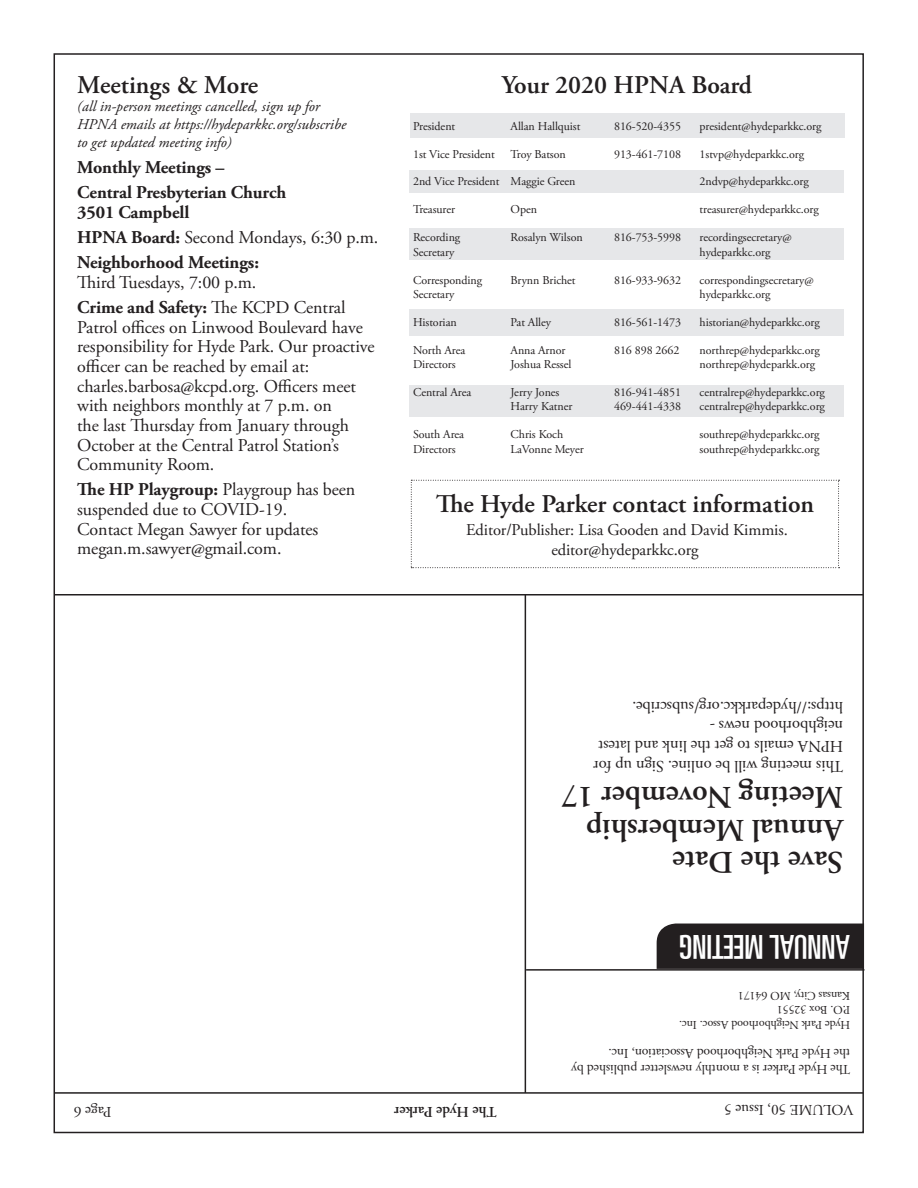
<style>
.page{position:relative;width:918px;height:1188px;background:#fff}
.page>*{position:absolute;margin:0;border:0;box-sizing:border-box;transform-origin:0 0}
.t1{font:ultra-condensed 33px "Univers";color:#fff}
.t2{font:600 31.5px/32.4px "Adobe Garamond Pro";color:#231f20}
.t3{font:600 25.5px "Adobe Garamond Pro";color:#231f20}
.t4{font:18px/19.6px "Adobe Garamond Pro";letter-spacing:-.005em;color:#231f20}
.t5{font:700 18px/25px "Adobe Garamond Pro";letter-spacing:-.005em;color:#231f20}
.t6{font:16.5px/19.8px "Adobe Garamond Pro";letter-spacing:-.005em;color:#231f20;text-align:center}
.t7{font:italic 15px/18px "Adobe Garamond Pro";color:#231f20}
.t8{font:15px "Adobe Garamond";color:#231f20}
.t9{font:600 15px "Adobe Garamond";color:#231f20}
.t10{font:13.5px/16.2px "Adobe Garamond Pro";letter-spacing:-.005em;color:#231f20}
.t11{font:12px/14.4px "Adobe Garamond Pro";letter-spacing:-.005em;color:#231f20}
.s1{font-weight:400}
.s2{font-weight:700}
</style>
<div class="page">
<hr style="left:54px;top:1092px;width:809px;height:2px;background:#231f20">
<hr style="left:54px;top:594px;width:809px;height:2px;background:#231f20">
<hr style="left:526px;top:969px;width:338px;height:2px;background:#231f20">
<hr style="left:525px;top:595px;width:1px;height:498px;background:#231f20">
<svg style="left:655px;top:922px;width:210px;height:48px;background:#2e2a2b"></svg>
<div style="left:410px;top:113px;width:435px;height:25px;background:#e6e7e9"></div>
<div style="left:410px;top:170px;width:434px;height:23px;background:#e6e7e9"></div>
<div style="left:410px;top:228px;width:434px;height:31px;background:#e6e7e9"></div>
<div style="left:410px;top:309px;width:434px;height:26px;background:#e6e7e9"></div>
<div style="left:410px;top:385px;width:434px;height:31px;background:#e6e7e9"></div>
<svg style="left:411px;top:480px;width:429px;height:88px"></svg>
<h3 class="t3" style="left:77px;top:70px;width:182px">Meetings &amp; More</h3>
<p class="t7" style="left:77px;top:98px;width:271px">(all in-person meetings cancelled, sign up for<br>HPNA emails at https://hydeparkkc.org/subscribe to get updated meeting info)</p>
<h3 class="t5" style="left:77px;top:156px;width:211px">Monthly Meetings –<br>Central Presbyterian Church</h3>
<h3 class="t5" style="left:77px;top:200px;width:303px">3501 Campbell<br>HPNA Board: <span class="s1">Second Mondays, 6:30 p.m.<br></span>Neighborhood Meetings:</h3>
<h3 class="t4" style="left:77px;top:270px;width:270px;line-height:25px">Third Tuesdays, 7:00 p.m.<br><span class="s2">Crime and Safety:</span> The KCPD Central</h3>
<p class="t4" style="left:77px;top:318px;width:299px">Patrol offices on Linwood Boulevard have responsibility for Hyde Park. Our proactive officer can be reached by email at: charles.barbosa@kcpd.org. Officers meet with neighbors monthly at 7 p.m. on<br>the last Thursday from January through October at the Central Patrol Station’s Community Room.</p>
<h3 class="t4" style="left:77px;top:480px;width:280px"><span class="s2">The HP Playgroup:</span> Playgroup has been suspended due to COVID-19.<br>Contact Megan Sawyer for updates megan.m.sawyer@gmail.com.</h3>
<h3 class="t3" style="left:502px;top:70px;width:252px">Your 2020 HPNA Board</h3>
<p class="t11" style="left:413px;top:119px;width:44px">President</p>
<p class="t11" style="left:511px;top:119px;width:71px">Allan Hallquist</p>
<p class="t11" style="left:614px;top:119px;width:69px">816-520-4355</p>
<p class="t11" style="left:700px;top:119px;width:123px">president@hydeparkkc.org</p>
<p class="t11" style="left:413px;top:147px;width:83px">1st Vice President</p>
<p class="t11" style="left:511px;top:147px;width:57px">Troy Batson</p>
<p class="t11" style="left:614px;top:147px;width:69px">913-461-7108</p>
<p class="t11" style="left:700px;top:147px;width:106px">1stvp@hydeparkkc.org</p>
<p class="t11" style="left:413px;top:175px;width:164px">2nd Vice President Maggie Green</p>
<p class="t11" style="left:700px;top:175px;width:111px">2ndvp@hydeparkkc.org</p>
<p class="t11" style="left:413px;top:203px;width:43px">Treasurer</p>
<p class="t11" style="left:511px;top:203px;width:28px">Open</p>
<p class="t11" style="left:700px;top:203px;width:121px">treasurer@hydeparkkc.org</p>
<p class="t11" style="left:413px;top:231px;width:49px">Recording</p>
<p class="t11" style="left:511px;top:231px;width:74px">Rosalyn Wilson</p>
<p class="t11" style="left:614px;top:231px;width:69px">816-753-5998</p>
<p class="t11" style="left:700px;top:231px;width:94px">recordingsecretary@</p>
<p class="t11" style="left:413px;top:245px;width:43px">Secretary</p>
<p class="t11" style="left:700px;top:245px;width:72px">hydeparkkc.org</p>
<p class="t11" style="left:413px;top:273px;width:71px">Corresponding</p>
<p class="t11" style="left:511px;top:273px;width:67px">Brynn Brichet</p>
<p class="t11" style="left:614px;top:273px;width:69px">816-933-9632</p>
<p class="t11" style="left:700px;top:273px;width:116px">correspondingsecretary@</p>
<p class="t11" style="left:413px;top:287px;width:43px">Secretary</p>
<p class="t11" style="left:700px;top:287px;width:72px">hydeparkkc.org</p>
<p class="t11" style="left:413px;top:315px;width:45px">Historian</p>
<p class="t11" style="left:511px;top:315px;width:42px">Pat Alley</p>
<p class="t11" style="left:614px;top:315px;width:69px">816-561-1473</p>
<p class="t11" style="left:700px;top:315px;width:122px">historian@hydeparkkc.org</p>
<p class="t11" style="left:413px;top:343px;width:54px">North Area</p>
<p class="t11" style="left:511px;top:343px;width:56px">Anna Arnor</p>
<p class="t11" style="left:614px;top:343px;width:67px">816 898 2662</p>
<p class="t11" style="left:700px;top:343px;width:122px">northrep@hydeparkkc.org</p>
<p class="t11" style="left:413px;top:358px;width:44px">Directors</p>
<p class="t11" style="left:511px;top:358px;width:62px">Joshua Ressel</p>
<p class="t11" style="left:700px;top:358px;width:117px">northrep@hydeparkk.org</p>
<p class="t11" style="left:413px;top:385px;width:60px">Central Area</p>
<p class="t11" style="left:511px;top:385px;width:50px">Jerry Jones</p>
<p class="t11" style="left:614px;top:385px;width:69px">816-941-4851</p>
<p class="t11" style="left:700px;top:385px;width:127px">centralrep@hydeparkkc.org</p>
<p class="t11" style="left:511px;top:400px;width:63px">Harry Katner</p>
<p class="t11" style="left:614px;top:400px;width:69px">469-441-4338</p>
<p class="t11" style="left:700px;top:400px;width:127px">centralrep@hydeparkkc.org</p>
<p class="t11" style="left:413px;top:428px;width:52px">South Area</p>
<p class="t11" style="left:511px;top:428px;width:54px">Chris Koch</p>
<p class="t11" style="left:700px;top:428px;width:121px">southrep@hydeparkkc.org</p>
<p class="t11" style="left:413px;top:442px;width:44px">Directors</p>
<p class="t11" style="left:511px;top:442px;width:75px">LaVonne Meyer</p>
<p class="t11" style="left:700px;top:442px;width:121px">southrep@hydeparkkc.org</p>
<h3 class="t3" style="left:436px;top:489px;width:380px">The Hyde Parker contact information</h3>
<h3 class="t6" style="left:466px;top:520px;width:323px">Editor/Publisher: Lisa Gooden and David Kimmis. editor@hydeparkkc.org</h3>
<h3 class="t6" style="left:843px;top:775px;width:251px;text-align:left;rotate:-180deg">This meeting will be online. Sign up for HPNA emails to get the link and latest neighborhood news - https://hydeparkkc.org/subscribe.</h3>
<h2 class="t2" style="left:843px;top:878px;width:283px;rotate:-180deg">Save the Date<br>Annual Membership<br>Meeting November 17</h2>
<h1 class="t1" style="left:850px;top:966px;width:173px;rotate:-180deg">ANNUAL MEETING</h1>
<p class="t11" style="left:850px;top:1031px;width:173px;rotate:-180deg">Hyde Park Neighborhood Assoc. Inc.<br>P.O. Box 32551<br>Kansas City, MO 64171</p>
<p class="t10" style="left:850px;top:1077px;width:280px;rotate:-180deg">The Hyde Parker is a monthly newsletter published by the Hyde Park Neighborhood Association, Inc.</p>
<p class="t8" style="left:112px;top:1120px;width:39px;rotate:-180deg">Page 6</p>
<p class="t9" style="left:497px;top:1120px;width:104px;rotate:-180deg">The Hyde Parker</p>
<p class="t8" style="left:853px;top:1118px;width:130px;rotate:-180deg">VOLUME 50, Issue 5</p>
</div>
